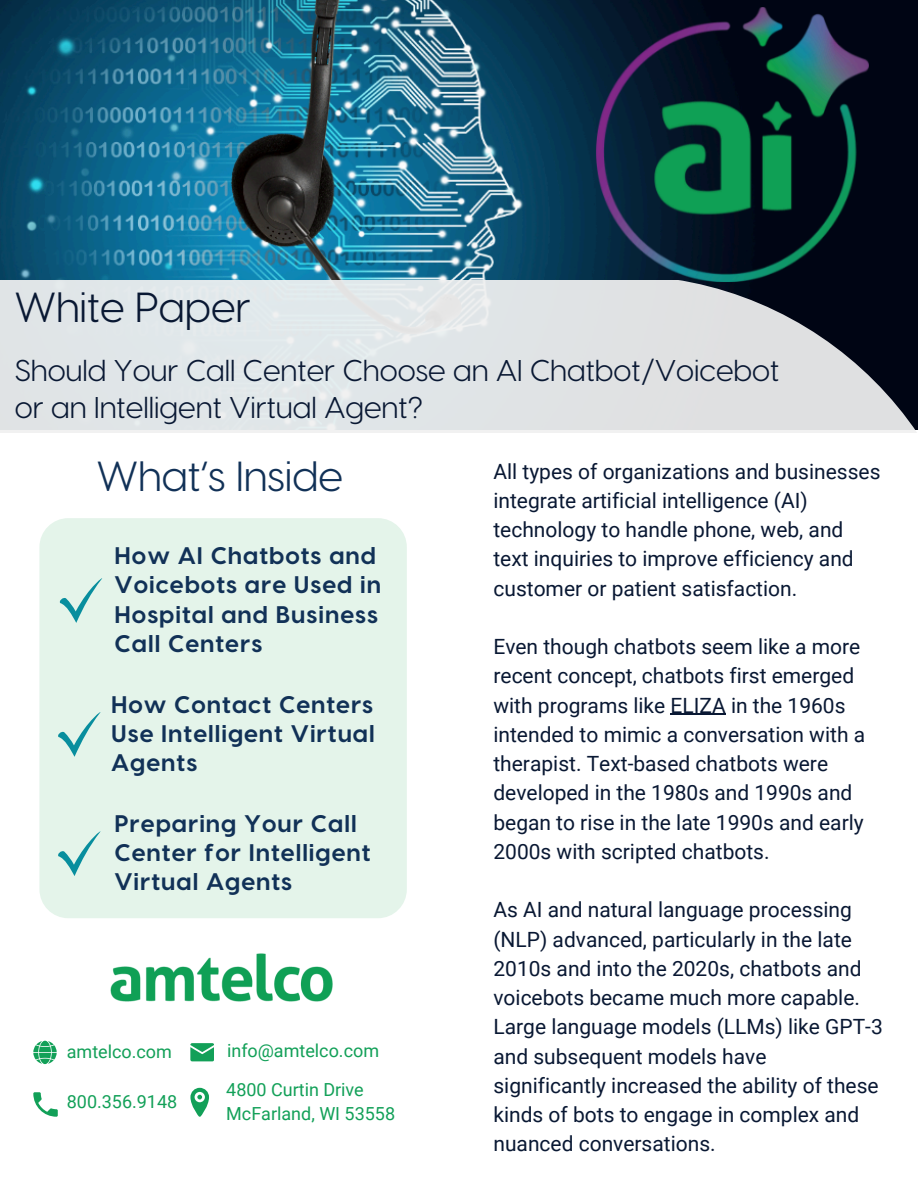
<style>
.page{position:relative;width:918px;height:1188px;background:#fff}
.page>*{position:absolute;margin:0;border:0;box-sizing:border-box;transform-origin:0 0}
.t1{font:42px "Visby CF";color:#113157}
.t2{font:42px "Visby CF";color:#091833}
.t3{font:30px/37.2px "Visby CF";color:#091833}
.t4{font:700 24px/29.2px "Visby CF";letter-spacing:.04em;color:#113157}
.t5{font:21px/29.2px "Roboto";color:#091833}
.t6{font:18px "Roboto";color:#12a058}
</style>
<div class="page">
<img style="left:0;top:0;width:918px;height:281px">
<svg style="left:0;top:281px;width:918px;height:152px;background:#d0d4d7"></svg>
<div style="left:39px;top:518px;width:368px;height:400px;background:#e4f4ea;border-radius:29px"></div>
<img style="left:110px;top:953px;width:223px;height:49px">
<svg style="left:190px;top:1088px;width:19px;height:29px"></svg>
<svg style="left:190px;top:1043px;width:24px;height:18px"></svg>
<svg style="left:33px;top:1041px;width:24px;height:23px"></svg>
<svg style="left:59px;top:578px;width:44px;height:45px"></svg>
<svg style="left:33px;top:1092px;width:25px;height:25px"></svg>
<svg style="left:58px;top:712px;width:43px;height:45px"></svg>
<svg style="left:58px;top:831px;width:43px;height:45px"></svg>
<hr style="left:671px;top:714px;width:55px;height:1px;background:#091833">
<p class="t2" style="left:15px;top:280px;width:238px">White Paper</p>
<p class="t3" style="left:15px;top:350px;width:766px">Should Your Call Center Choose an AI Chatbot/Voicebot or an Intelligent Virtual Agent?</p>
<h2 class="t1" style="left:97px;top:448px;width:248px">What’s Inside</h2>
<h1 class="t4" style="left:115px;top:540px;width:268px">How AI Chatbots and<br>Voicebots are Used in<br>Hospital and Business<br>Call Centers</h1>
<p class="t4" style="left:111px;top:688px;width:265px;text-align:justify">How Contact Centers Use Intelligent Virtual Agents</p>
<p class="t4" style="left:114px;top:807px;width:258px">Preparing Your Call<br>Center for Intelligent<br>Virtual Agents</p>
<p class="t6" style="left:67px;top:1041px;width:107px">amtelco.com</p>
<h3 class="t6" style="left:227px;top:1040px;width:154px">info@amtelco.com</h3>
<p class="t6" style="left:67px;top:1091px;width:112px">800.356.9148</p>
<h1 class="t6" style="left:226px;top:1079px;width:139px">4800 Curtin Drive</h1>
<p class="t6" style="left:226px;top:1104px;width:170px">McFarland, WI 53558</p>
<h3 class="t5" style="left:493px;top:457px;width:389px">All types of organizations and businesses integrate artificial intelligence (AI) technology to handle phone, web, and text inquiries to improve efficiency and customer or patient satisfaction.</h3>
<p class="t5" style="left:493px;top:632px;width:373px">Even though chatbots seem like a more recent concept, chatbots first emerged with programs like ELIZA in the 1960s intended to mimic a conversation with a therapist. Text-based chatbots were developed in the 1980s and 1990s and began to rise in the late 1990s and early 2000s with scripted chatbots.</p>
<h3 class="t5" style="left:493px;top:896px;width:391px">As AI and natural language processing (NLP) advanced, particularly in the late 2010s and into the 2020s, chatbots and voicebots became much more capable.<br>Large language models (LLMs) like GPT-3 and subsequent models have significantly increased the ability of these kinds of bots to engage in complex and nuanced conversations.</h3>
</div>
